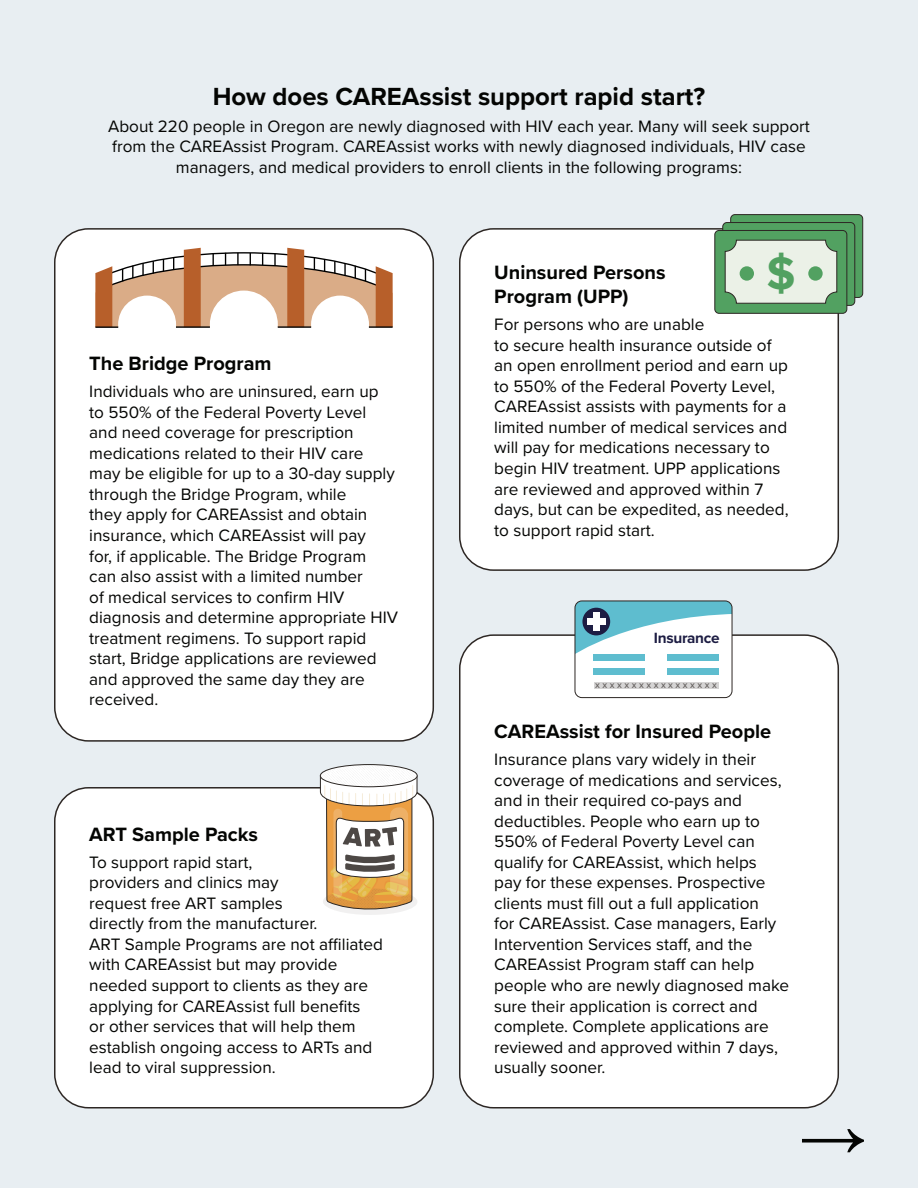
<style>
.page{position:relative;width:918px;height:1188px;background:#e8eef2}
.page>*{position:absolute;margin:0;border:0;box-sizing:border-box;transform-origin:0 0}
.t1{font:700 47.4px "Proxima Nova";color:#52a161}
.t2{font:700 25.65px "Proxima Nova";color:#040503}
.t3{font:700 19.95px/24px "Proxima Nova";color:#040503}
.t4{font:17.1px/20.5px "Proxima Nova";color:#040503}
.t5{font:700 15.3px "Proxima Nova";letter-spacing:-.02em;color:#1d1d43}
.t6{font:500 9.75px "Proxima Nova";color:#2d2724}
</style>
<div class="page">
<div style="left:55px;top:229px;width:378px;height:512px;background:#fff;border-radius:34px"></div>
<div style="left:54px;top:228px;width:380px;height:514px;border:2px solid #2d2724;border-radius:34px"></div>
<div style="left:460px;top:635px;width:378px;height:473px;background:#fff;border-radius:34px"></div>
<div style="left:459px;top:634px;width:380px;height:474px;border:2px solid #2d2724;border-radius:34px"></div>
<div style="left:460px;top:229px;width:378px;height:341px;background:#fff;border-radius:34px"></div>
<div style="left:459px;top:228px;width:380px;height:343px;border:2px solid #2d2724;border-radius:34px"></div>
<div style="left:55px;top:788px;width:378px;height:320px;background:#fff;border-radius:34px"></div>
<div style="left:54px;top:787px;width:380px;height:322px;border:2px solid #2d2724;border-radius:34px"></div>
<div style="left:320px;top:765px;width:97px;height:22px;background:#fdfdfd;border-radius:50%"></div>
<div style="left:320px;top:764px;width:98px;height:23px;border:1px solid #2c2724;border-radius:50%"></div>
<svg style="left:320px;top:775px;width:98px;height:140px"></svg>
<div style="left:731px;top:215px;width:132px;height:82px;background:#52a161;border-radius:4px"></div>
<div style="left:730px;top:214px;width:133px;height:84px;border:1px solid #2d2724;border-radius:4px"></div>
<div style="left:723px;top:223px;width:132px;height:82px;background:#52a161;border-radius:4px"></div>
<div style="left:722px;top:222px;width:133px;height:84px;border:1px solid #2d2724;border-radius:4px"></div>
<div style="left:715px;top:230px;width:132px;height:83px;background:#52a161;border-radius:4px"></div>
<div style="left:714px;top:230px;width:133px;height:84px;border:1px solid #2d2724;border-radius:4px"></div>
<div style="left:725px;top:240px;width:112px;height:63px;background:#ebf1e7;border-radius:11px"></div>
<div style="left:725px;top:240px;width:112px;height:64px;border:1px solid #2d2724;border-radius:11px"></div>
<div style="left:808px;top:266px;width:15px;height:15px;background:#52a161;border-radius:50%"></div>
<div style="left:740px;top:266px;width:14px;height:15px;background:#52a161;border-radius:50%"></div>
<svg style="left:95px;top:248px;width:298px;height:79px"></svg>
<hr style="left:95px;top:326px;width:23px;height:2px;background:#000">
<hr style="left:176px;top:326px;width:34px;height:2px;background:#000">
<hr style="left:278px;top:326px;width:33px;height:2px;background:#000">
<hr style="left:369px;top:326px;width:24px;height:2px;background:#000">
<svg style="left:575px;top:601px;width:157px;height:55px"></svg>
<div style="left:575px;top:601px;width:157px;height:97px;border:1px solid #2d2724;border-radius:7px"></div>
<div style="left:582px;top:608px;width:28px;height:27px;background:#1d1d43;border-radius:50%"></div>
<div style="left:593px;top:612px;width:6px;height:19px;background:#fff"></div>
<div style="left:587px;top:619px;width:19px;height:6px;background:#fff"></div>
<div style="left:594px;top:654px;width:51px;height:7px;background:#5ebdcf"></div>
<div style="left:594px;top:668px;width:51px;height:7px;background:#5ebdcf"></div>
<div style="left:667px;top:654px;width:52px;height:7px;background:#5ebdcf"></div>
<div style="left:667px;top:668px;width:52px;height:7px;background:#5ebdcf"></div>
<div style="left:594px;top:682px;width:125px;height:7px;background:#d5d4d4"></div>
<svg style="left:802px;top:1129px;width:62px;height:23px"></svg>
<h2 class="t2" style="left:213px;top:77px;width:494px">How does CAREAssist support rapid start?</h2>
<p class="t4" style="left:108px;top:115px;width:703px;text-align:center">About 220 people in Oregon are newly diagnosed with HIV each year. Many will seek support from the CAREAssist Program. CAREAssist works with newly diagnosed individuals, HIV case managers, and medical providers to enroll clients in the following programs:</p>
<p class="t3" style="left:89px;top:351px;width:184px">The Bridge Program</p>
<p class="t4" style="left:89px;top:380px;width:310px">Individuals who are uninsured, earn up<br>to 550% of the Federal Poverty Level and need coverage for prescription medications related to their HIV care may be eligible for up to a 30-day supply through the Bridge Program, while<br>they apply for CAREAssist and obtain insurance, which CAREAssist will pay<br>for, if applicable. The Bridge Program<br>can also assist with a limited number<br>of medical services to confirm HIV diagnosis and determine appropriate HIV treatment regimens. To support rapid start, Bridge applications are reviewed and approved the same day they are received.</p>
<p class="t3" style="left:89px;top:822px;width:170px">ART Sample Packs</p>
<p class="t4" style="left:89px;top:851px;width:295px">To support rapid start,<br>providers and clinics may<br>request free ART samples<br>directly from the manufacturer.<br>ART Sample Programs are not affiliated with CAREAssist but may provide needed support to clients as they are applying for CAREAssist full benefits<br>or other services that will help them establish ongoing access to ARTs and lead to viral suppression.</p>
<h1 class="t1" style="left:767px;top:238px;width:31px">$</h1>
<p class="t3" style="left:494px;top:260px;width:173px">Uninsured Persons<br>Program (UPP)</p>
<p class="t4" style="left:494px;top:313px;width:296px">For persons who are unable<br>to secure health insurance outside of an open enrollment period and earn up to 550% of the Federal Poverty Level, CAREAssist assists with payments for a limited number of medical services and will pay for medications necessary to begin HIV treatment. UPP applications are reviewed and approved within 7 days, but can be expedited, as needed, to support rapid start.</p>
<p class="t5" style="left:654px;top:626px;width:67px">Insurance</p>
<p class="t6" style="left:595px;top:677px;width:123px">x x x x x x x x x x x x x x x x x</p>
<p class="t3" style="left:494px;top:719px;width:278px">CAREAssist for Insured People</p>
<p class="t4" style="left:494px;top:748px;width:296px">Insurance plans vary widely in their coverage of medications and services, and in their required co-pays and deductibles. People who earn up to 550% of Federal Poverty Level can qualify for CAREAssist, which helps<br>pay for these expenses. Prospective clients must fill out a full application<br>for CAREAssist. Case managers, Early Intervention Services staff, and the CAREAssist Program staff can help people who are newly diagnosed make sure their application is correct and complete. Complete applications are reviewed and approved within 7 days, usually sooner.</p>
</div>
